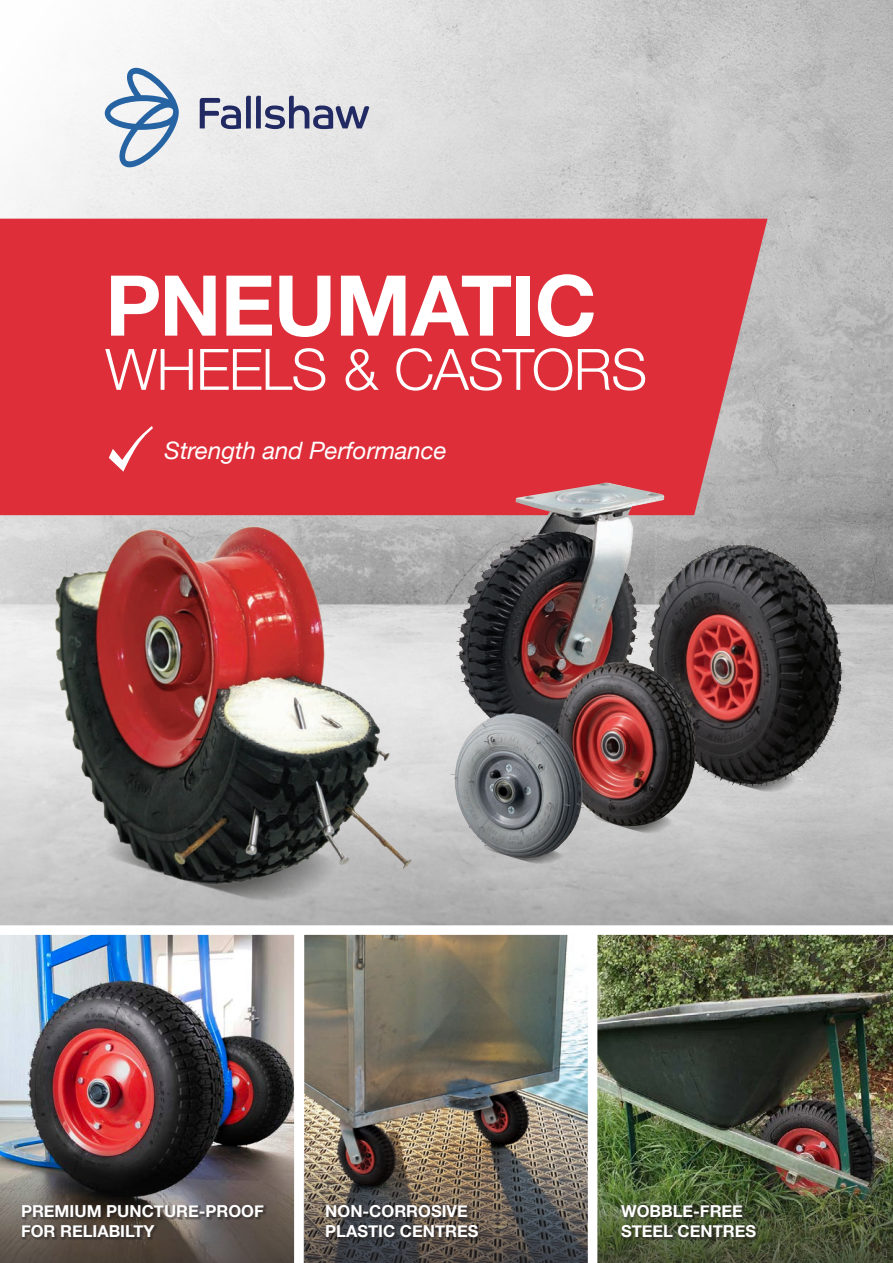
<style>
.page{position:relative;width:893px;height:1263px;background:#fff}
.page>*{position:absolute;margin:0;border:0;box-sizing:border-box;transform-origin:0 0}
.t1{font:700 84px "Helvetica Neue";letter-spacing:-.015em;color:#fff}
.t2{font:300 57.15px "Helvetica Neue";letter-spacing:-.015em;color:#fff}
.t3{font:italic 24px "Helvetica Neue";color:#fff}
.t4{font:700 16.5px/19.8px "Helvetica Neue";color:#fff}
</style>
<div class="page">
<img style="left:0;top:0;width:893px;height:925px">
<div style="left:0;top:219px;width:767px;height:296px;background:#dd2e39"></div>
<svg style="left:109px;top:426px;width:44px;height:46px;background:#e25059"></svg>
<svg style="left:200px;top:96px;width:169px;height:33px;background:#9ea1b7"></svg>
<svg style="left:105px;top:68px;width:74px;height:99px"></svg>
<img style="left:451px;top:482px;width:414px;height:388px">
<img style="left:44px;top:521px;width:378px;height:395px">
<img style="left:0;top:935px;width:893px;height:328px">
<div style="left:22px;top:1205px;width:245px;height:35px;background:#231f20;opacity:.41"></div>
<div style="left:621px;top:1205px;width:138px;height:36px;background:#231f20;opacity:.41"></div>
<div style="left:326px;top:1205px;width:155px;height:36px;background:#231f20;opacity:.41"></div>
<div style="left:588px;top:931px;width:9px;height:332px;background:#fff"></div>
<div style="left:294px;top:931px;width:10px;height:332px;background:#fff"></div>
<h1 class="t1" style="left:105px;top:240px;width:493px">PNEUMATIC</h1>
<h1 class="t2" style="left:105px;top:323px;width:543px">WHEELS &amp; CASTORS</h1>
<h2 class="t3" style="left:164px;top:433px;width:284px">Strength and Performance</h2>
<p class="t4" style="left:21px;top:1202px;width:244px">PREMIUM PUNCTURE-PROOF<br>FOR RELIABILTY</p>
<p class="t4" style="left:621px;top:1202px;width:137px">WOBBLE-FREE<br>STEEL CENTRES</p>
<p class="t4" style="left:325px;top:1202px;width:155px">NON-CORROSIVE<br>PLASTIC CENTRES</p>
</div>
